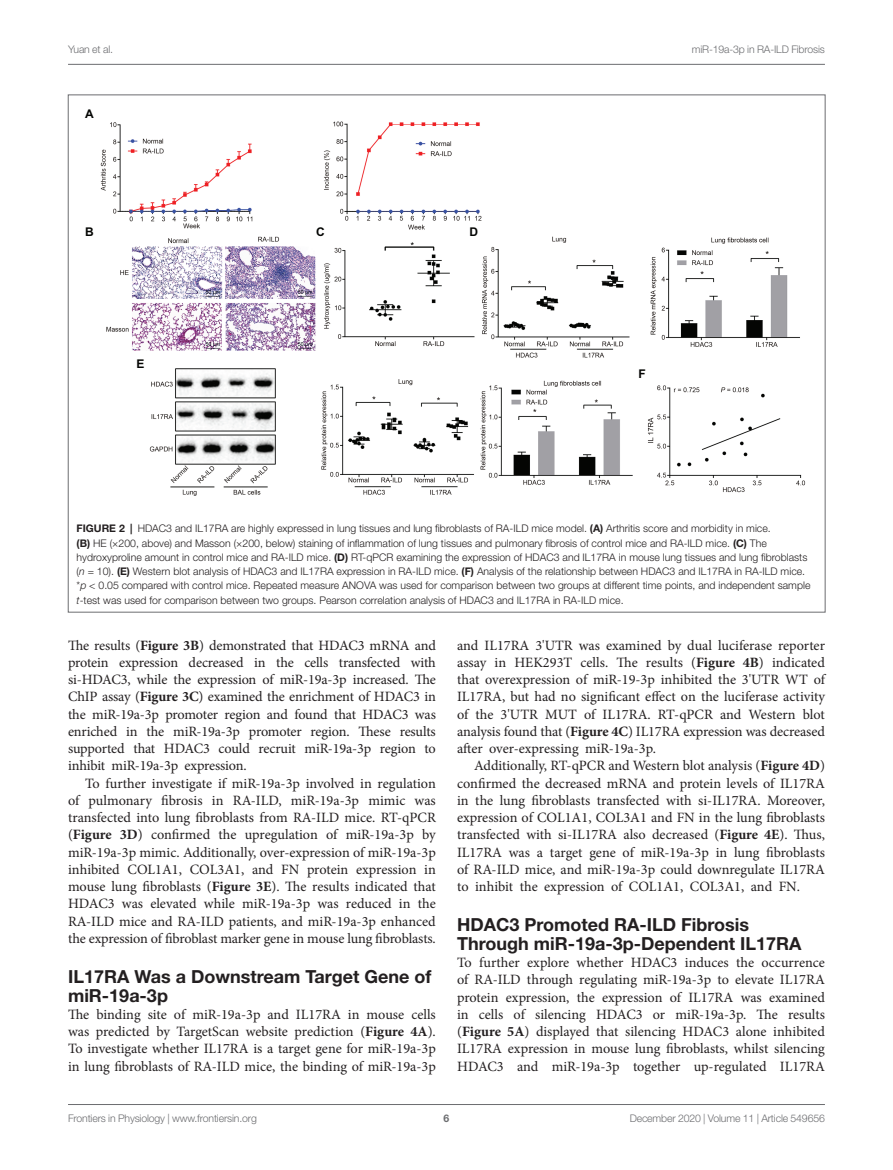
<style>
.page{position:relative;width:893px;height:1170px;background:#fff}
.page>*{position:absolute;margin:0;border:0;box-sizing:border-box;transform-origin:0 0}
.HEAD_2{font:700 18px/18.8px "Helvetica Neue LT Std";color:#231f20}
.TEXT{font:14.25px/17.2px "Minion Pro";letter-spacing:-.01em;color:#231f20;text-align:justify}
.TEXT_FLUSH{font:14.25px/17.2px "Minion Pro";color:#231f20;text-align:justify}
.t1{font:700 12px "Arial";color:#040503}
.FIG_LEG{font:300 10.5px/14.2px "Helvetica Neue LT Std";color:#231f20}
.t2{font:300 10.5px "Helvetica Neue LT Std";letter-spacing:-.015em;color:#6c6d70}
.t3{font:700 10.5px "Helvetica Neue LT Std";color:#6c6d70}
.s1{font-weight:700}
.s2{font-style:italic}
</style>
<div class="page">
<hr style="left:68px;top:64px;width:757px;height:1px;background:#6c6d70">
<hr style="left:68px;top:1104px;width:757px;height:1px;background:#6c6d70">
<img style="left:100px;top:121px;width:706px;height:375px">
<p class="t2" style="left:68px;top:42px;width:47px">Yuan et al.</p>
<p class="t2" style="left:692px;top:42px;width:135px">miR-19a-3p in RA-ILD Fibrosis</p>
<p class="t1" style="left:85px;top:106px;width:10px">A</p>
<p class="t1" style="left:85px;top:224px;width:10px">B</p>
<p class="t1" style="left:137px;top:355px;width:10px">E</p>
<p class="t1" style="left:316px;top:224px;width:10px">C</p>
<p class="t1" style="left:469px;top:224px;width:10px">D</p>
<p class="t1" style="left:639px;top:365px;width:9px">F</p>
<p class="FIG_LEG" style="left:77px;top:521px;width:735px"><span class="s1">FIGURE 2 |</span> HDAC3 and IL17RA are highly expressed in lung tissues and lung fibroblasts of RA-ILD mice model. <span class="s1">(A)</span> Arthritis score and morbidity in mice.<br><span class="s1">(B)</span> HE (×200, above) and Masson (×200, below) staining of inflammation of lung tissues and pulmonary fibrosis of control mice and RA-ILD mice. <span class="s1">(C)</span> The hydroxyproline amount in control mice and RA-ILD mice. <span class="s1">(D)</span> RT-qPCR examining the expression of HDAC3 and IL17RA in mouse lung tissues and lung fibroblasts (<span class="s2">n</span> = 10). <span class="s1">(E)</span> Western blot analysis of HDAC3 and IL17RA expression in RA-ILD mice. <span class="s1">(F)</span> Analysis of the relationship between HDAC3 and IL17RA in RA-ILD mice. *<span class="s2">p</span> &lt; 0.05 compared with control mice. Repeated measure ANOVA was used for comparison between two groups at different time points, and independent sample <span class="s2">t</span>-test was used for comparison between two groups. Pearson correlation analysis of HDAC3 and IL17RA in RA-ILD mice.</p>
<p class="TEXT" style="left:68px;top:636px;width:369px">The results (<span class="s1">Figure 3B</span>) demonstrated that HDAC3 mRNA and protein expression decreased in the cells transfected with si-HDAC3, while the expression of miR-19a-3p increased. The ChIP assay (<span class="s1">Figure 3C</span>) examined the enrichment of HDAC3 in the miR-19a-3p promoter region and found that HDAC3 was enriched in the miR-19a-3p promoter region. These results supported that HDAC3 could recruit miR-19a-3p region to inhibit miR-19a-3p expression.</p>
<p class="TEXT" style="left:68px;top:774px;width:369px;text-indent:17px">To further investigate if miR-19a-3p involved in regulation of pulmonary fibrosis in RA-ILD, miR-19a-3p mimic was transfected into lung fibroblasts from RA-ILD mice. RT-qPCR (<span class="s1">Figure 3D</span>) confirmed the upregulation of miR-19a-3p by miR-19a-3p mimic. Additionally, over-expression of miR-19a-3p inhibited COL1A1, COL3A1, and FN protein expression in mouse lung fibroblasts (<span class="s1">Figure 3E</span>). The results indicated that HDAC3 was elevated while miR-19a-3p was reduced in the RA-ILD mice and RA-ILD patients, and miR-19a-3p enhanced the expression of fibroblast marker gene in mouse lung fibroblasts.</p>
<p class="HEAD_2" style="left:68px;top:966px;width:365px">IL17RA Was a Downstream Target Gene of miR-19a-3p</p>
<p class="TEXT_FLUSH" style="left:68px;top:1005px;width:369px">The binding site of miR-19a-3p and IL17RA in mouse cells was predicted by TargetScan website prediction (<span class="s1">Figure 4A</span>).<br>To investigate whether IL17RA is a target gene for miR-19a-3p in lung fibroblasts of RA-ILD mice, the binding of miR-19a-3p</p>
<p class="TEXT_FLUSH" style="left:457px;top:636px;width:369px">and IL17RA 3'UTR was examined by dual luciferase reporter assay in HEK293T cells. The results (<span class="s1">Figure 4B</span>) indicated that overexpression of miR-19-3p inhibited the 3'UTR WT of IL17RA, but had no significant effect on the luciferase activity of the 3'UTR MUT of IL17RA. RT-qPCR and Western blot analysis found that (<span class="s1">Figure 4C</span>) IL17RA expression was decreased after over-expressing miR-19a-3p.</p>
<p class="TEXT" style="left:457px;top:757px;width:369px;text-indent:17px">Additionally, RT-qPCR and Western blot analysis (<span class="s1">Figure 4D</span>) confirmed the decreased mRNA and protein levels of IL17RA in the lung fibroblasts transfected with si-IL17RA. Moreover, expression of COL1A1, COL3A1 and FN in the lung fibroblasts transfected with si-IL17RA also decreased (<span class="s1">Figure 4E</span>). Thus, IL17RA was a target gene of miR-19a-3p in lung fibroblasts of RA-ILD mice, and miR-19a-3p could downregulate IL17RA to inhibit the expression of COL1A1, COL3A1, and FN.</p>
<p class="HEAD_2" style="left:457px;top:914px;width:346px">HDAC3 Promoted RA-ILD Fibrosis<br>Through miR-19a-3p-Dependent IL17RA</p>
<p class="TEXT_FLUSH" style="left:457px;top:953px;width:369px">To further explore whether HDAC3 induces the occurrence of RA-ILD through regulating miR-19a-3p to elevate IL17RA protein expression, the expression of IL17RA was examined in cells of silencing HDAC3 or miR-19a-3p. The results (<span class="s1">Figure 5A</span>) displayed that silencing HDAC3 alone inhibited IL17RA expression in mouse lung fibroblasts, whilst silencing HDAC3 and miR-19a-3p together up-regulated IL17RA</p>
<p class="t2" style="left:68px;top:1111px;width:190px">Frontiers in Physiology | www.frontiersin.org</p>
<p class="t3" style="left:444px;top:1111px;width:7px">6</p>
<p class="t2" style="left:630px;top:1111px;width:197px">December 2020 | Volume 11 | Article 549656</p>
</div>
